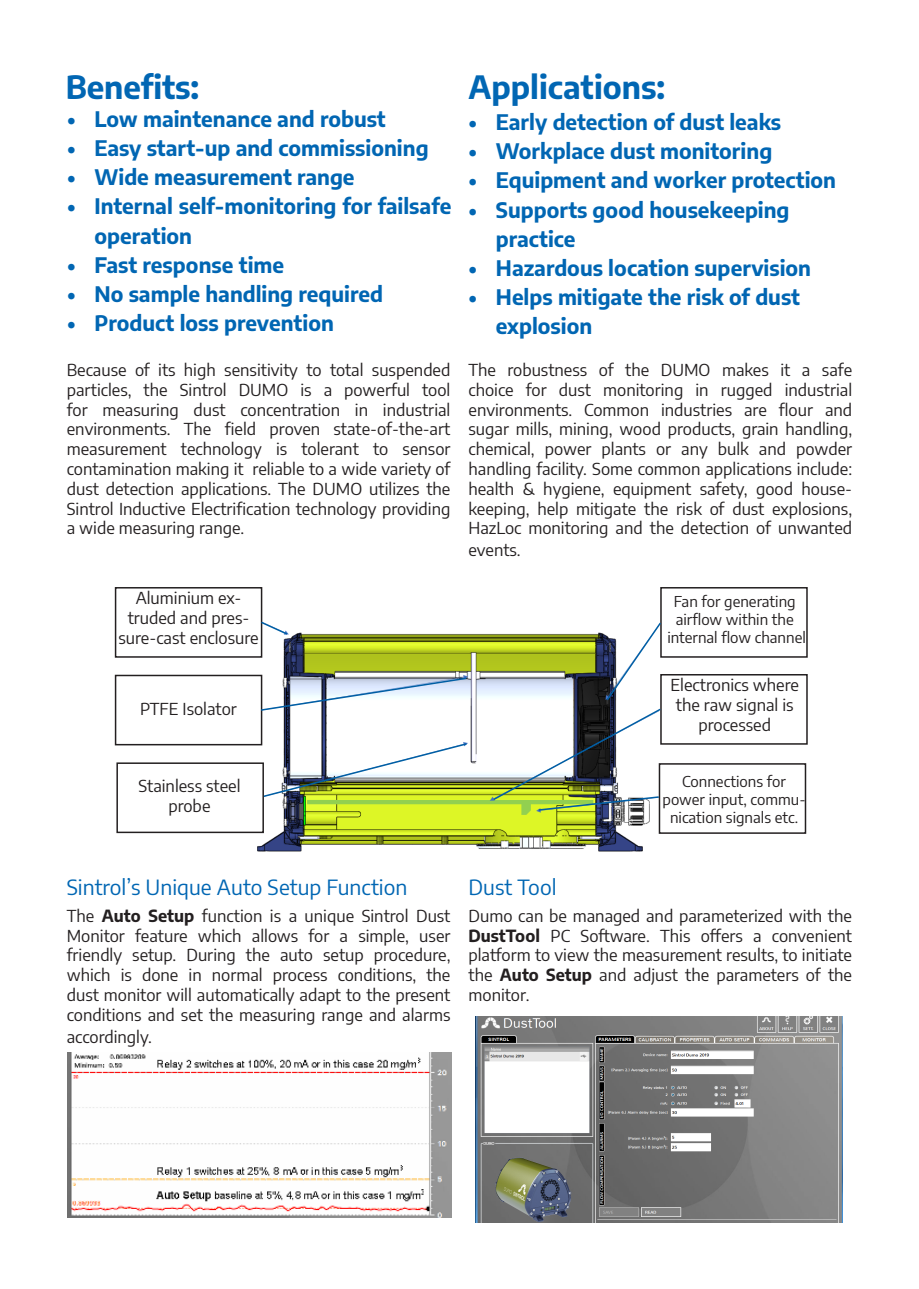
<style>
.page{position:relative;width:919px;height:1289px;background:#fff}
.page>*{position:absolute;margin:0;border:0;box-sizing:border-box;transform-origin:0 0}
.t1{font:700 31.5px "Encode Sans";color:#0166b3}
.t2{font:700 21px/29.1px "Encode Sans";color:#0166b3}
.t3{font:21px "Encode Sans";color:#0166b3}
.t4{font:16.5px/19.8px "Encode Sans";color:#231f20;text-align:justify}
.t5{font:15px/18px "Encode Sans";color:#231f20;text-align:center}
.s1{font-weight:700}
</style>
<div class="page">
<img style="left:258px;top:587px;width:392px;height:265px">
<img style="left:67px;top:1052px;width:384px;height:165px">
<div style="left:116px;top:587px;width:145px;height:70px;background:#fff"></div>
<div style="left:115px;top:587px;width:147px;height:70px;border:2px solid #231f20"></div>
<svg style="left:259px;top:620px;width:30px;height:16px"></svg>
<div style="left:116px;top:675px;width:145px;height:69px;background:#fff"></div>
<div style="left:115px;top:674px;width:147px;height:71px;border:2px solid #231f20"></div>
<svg style="left:259px;top:676px;width:209px;height:35px"></svg>
<div style="left:117px;top:763px;width:146px;height:69px;background:#fff"></div>
<div style="left:116px;top:762px;width:148px;height:71px;border:2px solid #231f20"></div>
<svg style="left:262px;top:742px;width:206px;height:56px"></svg>
<div style="left:660px;top:587px;width:147px;height:70px;border:2px solid #231f20"></div>
<div style="left:660px;top:674px;width:147px;height:70px;border:2px solid #231f20"></div>
<div style="left:658px;top:763px;width:148px;height:70px;border:2px solid #231f20"></div>
<svg style="left:491px;top:621px;width:171px;height:190px"></svg>
<img style="left:475px;top:1016px;width:367px;height:206px">
<p class="t1" style="left:66px;top:64px;width:135px">Benefits:</p>
<p class="t1" style="left:468px;top:64px;width:198px">Applications:</p>
<p class="t2" style="left:67px;top:103px;width:320px">• Low maintenance and robust</p>
<p class="t2" style="left:67px;top:132px;width:362px">• Easy start-up and commissioning</p>
<p class="t2" style="left:67px;top:161px;width:288px">• Wide measurement range</p>
<p class="t2" style="left:94px;top:191px;width:358px;text-indent:-27px">• Internal self-monitoring for failsafe operation</p>
<p class="t2" style="left:67px;top:249px;width:218px">• Fast response time</p>
<p class="t2" style="left:67px;top:278px;width:317px">• No sample handling required</p>
<p class="t2" style="left:67px;top:307px;width:268px">• Product loss prevention</p>
<p class="t2" style="left:469px;top:106px;width:314px">• Early detection of dust leaks</p>
<p class="t2" style="left:469px;top:135px;width:305px">• Workplace dust monitoring</p>
<p class="t2" style="left:469px;top:165px;width:368px">• Equipment and worker protection</p>
<p class="t2" style="left:496px;top:194px;width:295px;text-indent:-27px">• Supports good housekeeping practice</p>
<p class="t2" style="left:469px;top:252px;width:343px">• Hazardous location supervision</p>
<p class="t2" style="left:496px;top:281px;width:305px;text-indent:-27px">• Helps mitigate the risk of dust explosion</p>
<p class="t4" style="left:67px;top:359px;width:385px">Because of its high sensitivity to total suspended particles, the Sintrol DUMO is a powerful tool for measuring dust concentration in industrial environments. The field proven state-of-the-art measurement technology is tolerant to sensor contamination making it reliable to a wide variety of dust detection applications. The DUMO utilizes the Sintrol Inductive Electrification technology providing a wide measuring range.</p>
<p class="t4" style="left:468px;top:359px;width:385px">The robustness of the DUMO makes it a safe choice for dust monitoring in rugged industrial environments. Common industries are flour and sugar mills, mining, wood products, grain handling, chemical, power plants or any bulk and powder handling facility. Some common applications include: health &amp; hygiene, equipment safety, good house&shy;keeping, help mitigate the risk of dust explosions, HazLoc monitoring and the detection of unwanted</p>
<p class="t4" style="left:468px;top:539px;width:54px">events.</p>
<p class="t4" style="left:118px;top:587px;width:142px;text-align:center">Aluminium ex&shy;truded and pres&shy;sure-cast enclosure</p>
<p class="t4" style="left:140px;top:698px;width:98px">PTFE Isolator</p>
<p class="t5" style="left:667px;top:591px;width:140px">Fan for generating airflow within the internal flow channel</p>
<p class="t4" style="left:670px;top:674px;width:130px;text-align:center">Electronics where the raw signal is processed</p>
<p class="t4" style="left:138px;top:775px;width:103px;text-align:center">Stainless steel probe</p>
<p class="t5" style="left:662px;top:771px;width:144px">Connections for power input, commu&shy;nication signals etc.</p>
<p class="t3" style="left:67px;top:872px;width:342px">Sintrol’s Unique Auto Setup Function</p>
<p class="t4" style="left:67px;top:905px;width:385px">The <span class="s1">Auto Setup</span> function is a unique Sintrol Dust Monitor feature which allows for a simple, user friendly setup. During the auto setup procedure, which is done in normal process conditions, the dust monitor will automatically adapt to the present conditions and set the measuring range and alarms</p>
<p class="t4" style="left:67px;top:1025px;width:87px">accordingly.</p>
<p class="t3" style="left:468px;top:872px;width:89px">Dust Tool</p>
<p class="t4" style="left:468px;top:905px;width:385px">Dumo can be managed and parameterized with the <span class="s1">DustTool</span> PC Software. This offers a convenient platform to view the measurement results, to initiate the <span class="s1">Auto Setup</span> and adjust the parameters of the monitor.</p>
</div>
